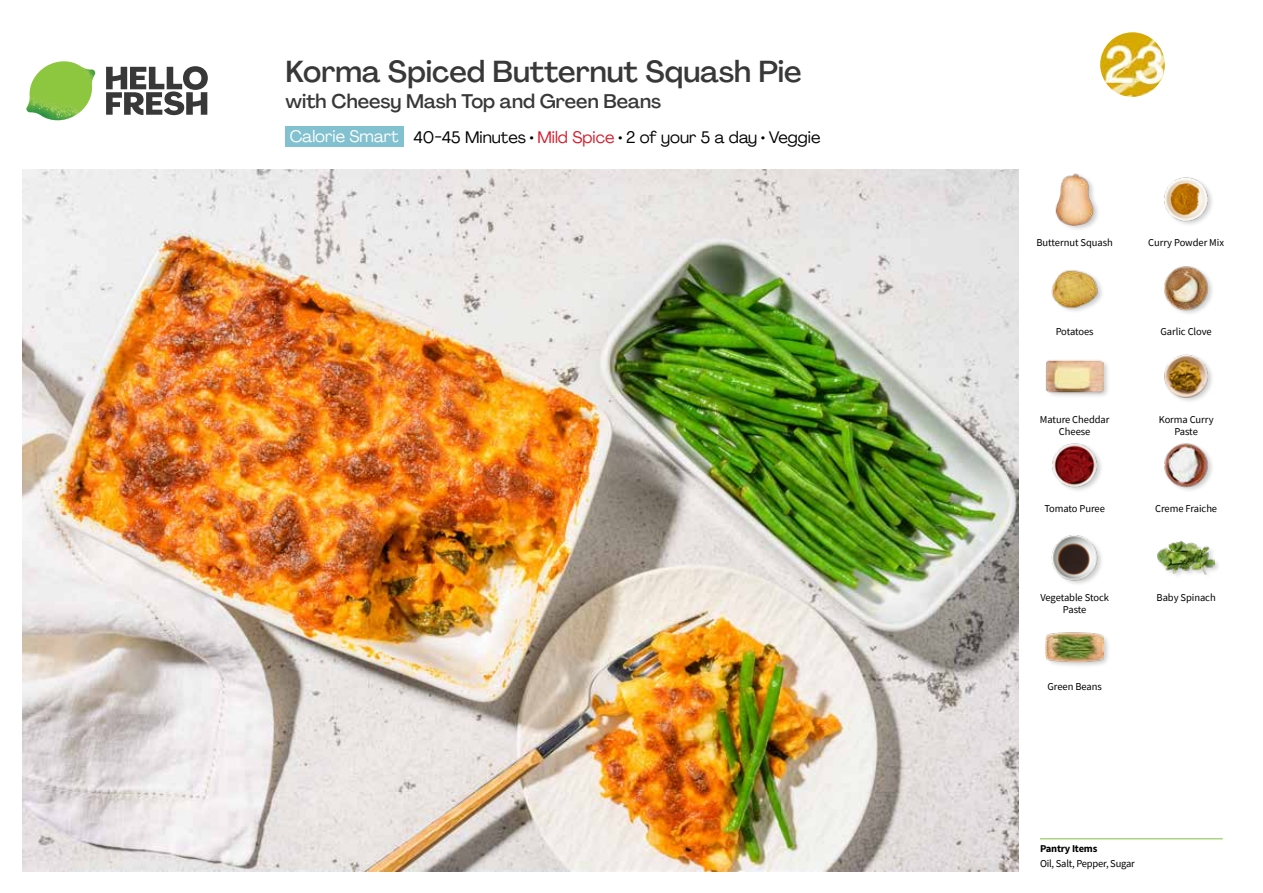
<style>
.page{position:relative;width:1263px;height:893px;background:#fff}
.page>*{position:absolute;margin:0;border:0;box-sizing:border-box;transform-origin:0 0}
.t1{font:500 30px "Agrandir";color:#383839}
.t2{font:500 19.5px "Agrandir";color:#383839}
.t3{font:16.5px "Agrandir";color:#000}
.t4{font:10.5px/12px "Source Sans Pro";letter-spacing:-.005em;color:#000;text-align:center}
.t5{font:700 10.5px "Source Sans Pro";letter-spacing:-.02em;color:#000}
.s1{color:#fff}
.s2{color:#d81b2c}
</style>
<div class="page">
<svg style="left:106px;top:66px;width:102px;height:49px"></svg>
<img style="left:26px;top:61px;width:69px;height:59px">
<img style="left:22px;top:170px;width:997px;height:702px">
<hr style="left:1040px;top:838px;width:183px;height:1px;background:#82c341">
<div style="left:286px;top:126px;width:118px;height:21px;background:#82c1cf"></div>
<img style="left:1051px;top:535px;width:51px;height:49px">
<div style="left:1045px;top:631px;width:65px;height:38px;background:#000;opacity:.2"></div>
<img style="left:1046px;top:631px;width:57px;height:38px">
<div style="left:1156px;top:540px;width:66px;height:41px;background:#000;opacity:.2"></div>
<img style="left:1157px;top:540px;width:58px;height:41px">
<div style="left:1046px;top:359px;width:64px;height:40px;background:#000;opacity:.2"></div>
<img style="left:1046px;top:359px;width:57px;height:40px">
<img style="left:1052px;top:443px;width:49px;height:48px">
<img style="left:1164px;top:443px;width:48px;height:48px">
<img style="left:1164px;top:354px;width:48px;height:47px">
<div style="left:1055px;top:173px;width:45px;height:59px;background:#000;opacity:.2"></div>
<img style="left:1055px;top:173px;width:45px;height:55px">
<img style="left:1051px;top:270px;width:51px;height:41px">
<img style="left:1164px;top:266px;width:48px;height:48px">
<img style="left:1164px;top:177px;width:48px;height:48px">
<svg style="left:1100px;top:32px;width:65px;height:65px"></svg>
<h1 class="t1" style="left:286px;top:53px;width:518px">Korma Spiced Butternut Squash Pie</h1>
<h2 class="t2" style="left:286px;top:89px;width:377px">with Cheesy Mash Top and Green Beans</h2>
<h3 class="t3" style="left:290px;top:127px;width:532px"><span class="s1">Calorie Smart</span> 40-45 Minutes • <span class="s2">Mild Spice</span> • 2 of your 5 a day • Veggie</h3>
<p class="t4" style="left:1036px;top:236px;width:78px">Butternut Squash</p>
<p class="t4" style="left:1148px;top:236px;width:77px">Curry Powder Mix</p>
<p class="t4" style="left:1056px;top:325px;width:40px">Potatoes</p>
<p class="t4" style="left:1160px;top:325px;width:53px">Garlic Clove</p>
<p class="t4" style="left:1040px;top:414px;width:71px">Mature Cheddar<br>Cheese</p>
<p class="t4" style="left:1159px;top:414px;width:56px">Korma Curry<br>Paste</p>
<p class="t4" style="left:1044px;top:503px;width:62px">Tomato Puree</p>
<p class="t4" style="left:1155px;top:503px;width:64px">Creme Fraiche</p>
<p class="t4" style="left:1040px;top:591px;width:70px">Vegetable Stock</p>
<p class="t4" style="left:1156px;top:591px;width:61px">Baby Spinach</p>
<p class="t4" style="left:1063px;top:603px;width:25px">Paste</p>
<p class="t4" style="left:1047px;top:680px;width:56px">Green Beans</p>
<p class="t5" style="left:1040px;top:842px;width:59px">Pantry Items</p>
<p class="t4" style="left:1040px;top:857px;width:96px">Oil, Salt, Pepper, Sugar</p>
</div>
